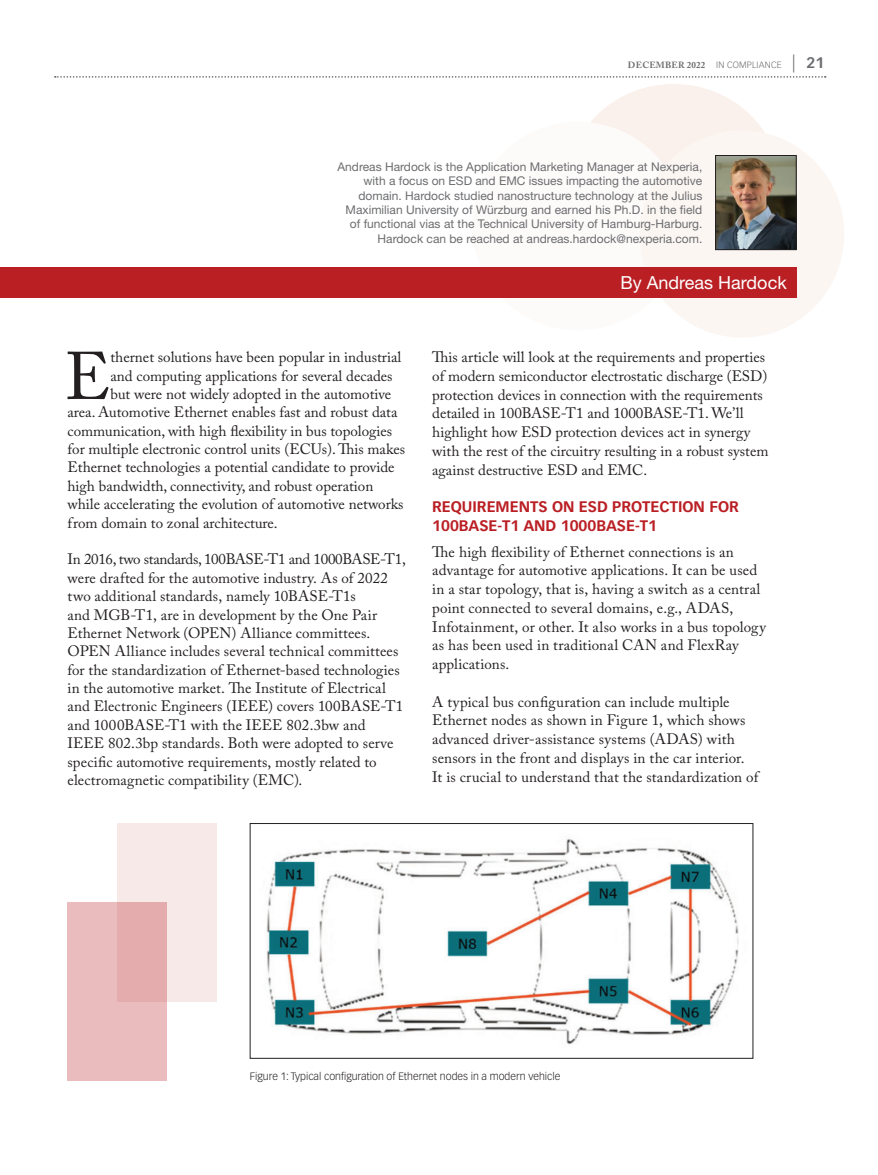
<style>
.page{position:relative;width:878px;height:1175px;background:#fff}
.page>*{position:absolute;margin:0;border:0;box-sizing:border-box;transform-origin:0 0}
.t1{font:66.75px "Adobe Caslon Pro";color:#231f20}
.t2{font:18px "Helvetica Neue LT Std";color:#fff}
.t3{font:15px/18.8px "Adobe Caslon Pro";color:#231f20}
.t4{font:700 15px/18.8px "Vectora LT Std";color:#ba1f24}
.t5{font:12px/14.4px "Helvetica Neue LT Std";color:#6c6d70;text-align:right}
.t6{font:300 10.5px "Vectora LT Std";color:#231f20}
.t7{font:700 9px "Adobe Caslon Pro";letter-spacing:.025em;color:#6c6d70}
.s1{font-family:"Vectora LT Std";font-weight:300}
.s2{font-family:"Vectora LT Std";font-weight:300;font-size:18px}
.s3{font-family:"Vectora LT Std";font-size:15px}
</style>
<div class="page">
<svg style="left:55px;top:76px;width:770px;height:2px"></svg>
<div style="left:567px;top:84px;width:213px;height:201px;background:#faf1ec;border-radius:50%"></div>
<div style="left:472px;top:122px;width:212px;height:208px;background:#fdfbfa;border-radius:50%"></div>
<div style="left:639px;top:130px;width:205px;height:208px;background:#fcf6f3;border-radius:50%"></div>
<img style="left:717px;top:157px;width:77px;height:91px">
<div style="left:715px;top:155px;width:81px;height:95px;border:1px solid #231f20"></div>
<div style="left:0;top:268px;width:796px;height:30px;background:#ba1f24"></div>
<img style="left:266px;top:836px;width:473px;height:209px">
<div style="left:250px;top:823px;width:503px;height:235px;border:1px solid #231f20"></div>
<div style="left:68px;top:902px;width:98px;height:178px;background:#eabcbd"></div>
<svg style="left:117px;top:823px;width:99px;height:178px;fill:#f8e9e9"></svg>
<p class="t7" style="left:628px;top:60px;width:198px">DECEMBER 2022 <span class="s1">IN COMPLIANCE</span> <span class="s2">|</span> <span class="s3">21</span></p>
<p class="t5" style="left:337px;top:159px;width:366px">Andreas Hardock is the Application Marketing Manager at Nexperia, with a focus on ESD and EMC issues impacting the automotive domain. Hardock studied nanostructure technology at the Julius Maximilian University of Würzburg and earned his Ph.D. in the field of functional vias at the Technical University of Hamburg-Harburg.<br>Hardock can be reached at andreas.hardock@nexperia.com.</p>
<p class="t2" style="left:620px;top:272px;width:168px">By Andreas Hardock</p>
<p class="t1" style="left:64px;top:337px;width:48px">E</p>
<p class="t3" style="left:110px;top:347px;width:292px">thernet solutions have been popular in industrial</p>
<p class="t3" style="left:110px;top:366px;width:283px">and computing applications for several decades</p>
<p class="t3" style="left:110px;top:384px;width:282px">but were not widely adopted in the automotive</p>
<p class="t3" style="left:68px;top:403px;width:331px">area. Automotive Ethernet enables fast and robust data</p>
<p class="t3" style="left:68px;top:421px;width:326px">communication, with high flexibility in bus topologies</p>
<p class="t3" style="left:68px;top:439px;width:339px">for multiple electronic control units (ECUs). This makes</p>
<p class="t3" style="left:68px;top:458px;width:328px">Ethernet technologies a potential candidate to provide</p>
<p class="t3" style="left:68px;top:476px;width:307px">high bandwidth, connectivity, and robust operation</p>
<p class="t3" style="left:68px;top:494px;width:337px">while accelerating the evolution of automotive networks</p>
<p class="t3" style="left:68px;top:513px;width:211px">from domain to zonal architecture.</p>
<p class="t3" style="left:68px;top:550px;width:340px;line-height:18.3px">In 2016, two standards, 100BASE-T1 and 1000BASE-T1, were drafted for the automotive industry. As of 2022 two additional standards, namely 10BASE-T1s<br>and MGB-T1, are in development by the One Pair Ethernet Network (OPEN) Alliance committees.<br>OPEN Alliance includes several technical committees for the standardization of Ethernet-based technologies in the automotive market. The Institute of Electrical and Electronic Engineers (IEEE) covers 100BASE-T1 and 1000BASE-T1 with the IEEE 802.3bw and IEEE 802.3bp standards. Both were adopted to serve specific automotive requirements, mostly related to electromagnetic compatibility (EMC).</p>
<p class="t3" style="left:432px;top:347px;width:338px">This article will look at the requirements and properties of modern semiconductor electrostatic discharge (ESD) protection devices in connection with the requirements detailed in 100BASE-T1 and 1000BASE-T1. We’ll highlight how ESD protection devices act in synergy with the rest of the circuitry resulting in a robust system against destructive ESD and EMC.</p>
<p class="t4" style="left:432px;top:497px;width:308px">REQUIREMENTS ON ESD PROTECTION FOR<br>100BASE-T1 AND 1000BASE-T1</p>
<p class="t3" style="left:432px;top:542px;width:335px">The high flexibility of Ethernet connections is an advantage for automotive applications. It can be used in a star topology, that is, having a switch as a central point connected to several domains, e.g., ADAS, Infotainment, or other. It also works in a bus topology as has been used in traditional CAN and FlexRay applications.</p>
<p class="t3" style="left:432px;top:692px;width:327px">A typical bus configuration can include multiple Ethernet nodes as shown in Figure 1, which shows advanced driver-assistance systems (ADAS) with sensors in the front and displays in the car interior.<br>It is crucial to understand that the standardization of</p>
<p class="t6" style="left:250px;top:1070px;width:312px">Figure 1: Typical configuration of Ethernet nodes in a modern vehicle</p>
</div>
